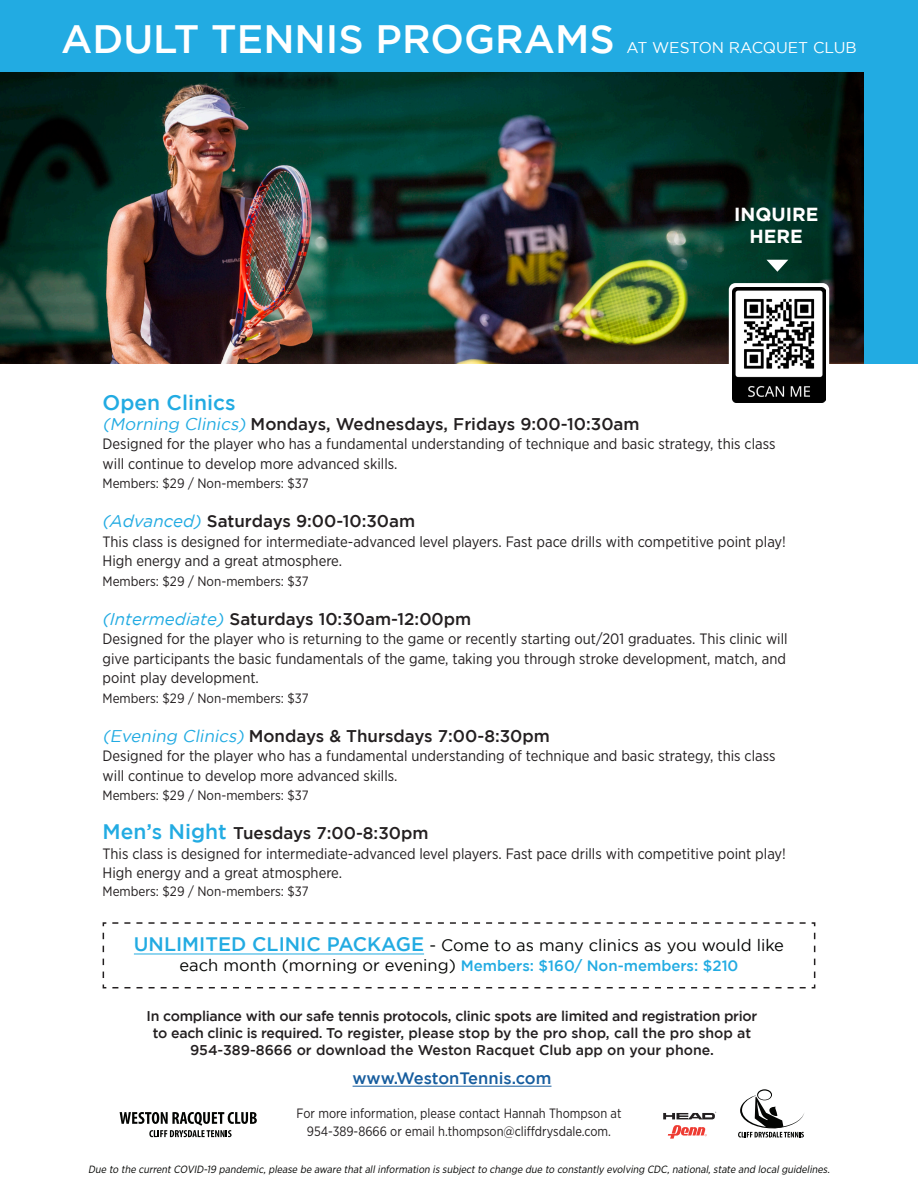
<style>
.page{position:relative;width:918px;height:1188px;background:#fff}
.page>*{position:absolute;margin:0;border:0;box-sizing:border-box;transform-origin:0 0}
.t1{font:500 39.6px "Gotham";color:#fff}
.t2{font:500 21px "Gotham";color:#22abe2}
.t3{font:700 18.9px "Gotham";color:#fff}
.t4{font:500 16.95px "Gotham";color:#231f20}
.t5{font:16.5px "Gotham";color:#040503}
.t6{font:500 16.5px "Gotham";color:#175d9e}
.t7{font:15.6px "Gotham";color:#fff}
.t8{font:15px/19.5px "Gotham Narrow";color:#231f20}
.t9{font:500 15px "Gotham";color:#22abe2}
.t10{font:500 14.1px/17px "Gotham";letter-spacing:-.02em;color:#231f20;text-align:center}
.t11{font:13.5px "Gotham Narrow";color:#231f20}
.t12{font:13.5px "Gotham Narrow";color:#231f20;scale:.95 1}
.t13{font:italic 10.5px "Gotham Narrow";color:#040503}
.s1{font-weight:400;font-style:italic;color:#22abe2}
.s2{font-size:21px;color:#22abe2}
.s3{font-weight:500;font-size:19.5px;color:#22abe2}
.s4{font-weight:400;font-size:16.5px;color:#040503}
</style>
<div class="page">
<div style="left:864px;top:25px;width:54px;height:339px;background:#22abe2"></div>
<img style="left:1px;top:72px;width:863px;height:292px">
<div style="left:0;top:0;width:918px;height:72px;background:#22abe2"></div>
<svg style="left:729px;top:283px;width:100px;height:124px"></svg>
<img style="left:733px;top:287px;width:92px;height:115px">
<svg style="left:766px;top:260px;width:22px;height:12px"></svg>
<svg style="left:102px;top:922px;width:714px;height:67px"></svg>
<svg style="left:668px;top:1125px;width:39px;height:14px"></svg>
<svg style="left:663px;top:1112px;width:53px;height:7px"></svg>
<svg style="left:738px;top:1089px;width:66px;height:48px"></svg>
<svg style="left:120px;top:1112px;width:137px;height:25px"></svg>
<hr style="left:353px;top:1086px;width:198px;height:1px;background:#175d9e">
<hr style="left:134px;top:954px;width:290px;height:1px;background:#22abe2">
<p class="t1" style="left:61px;top:17px;width:555px">ADULT TENNIS PROGRAMS</p>
<p class="t7" style="left:627px;top:39px;width:232px">AT WESTON RACQUET CLUB</p>
<p class="t3" style="left:734px;top:204px;width:86px">INQUIRE</p>
<p class="t3" style="left:750px;top:225px;width:55px">HERE</p>
<p class="t2" style="left:103px;top:391px;width:134px">Open Clinics</p>
<p class="t4" style="left:103px;top:414px;width:539px"><span class="s1">(Morning Clinics)</span> Mondays, Wednesdays, Fridays 9:00-10:30am</p>
<p class="t8" style="left:103px;top:434px;width:674px">Designed for the player who has a fundamental understanding of technique and basic strategy, this class will continue to develop more advanced skills.</p>
<p class="t11" style="left:103px;top:475px;width:207px">Members: $29 / Non-members: $37</p>
<p class="t4" style="left:103px;top:512px;width:314px"><span class="s1">(Advanced)</span> Saturdays 9:00-10:30am</p>
<p class="t8" style="left:103px;top:532px;width:685px">This class is designed for intermediate-advanced level players. Fast pace drills with competitive point play!</p>
<p class="t8" style="left:103px;top:551px;width:241px">High energy and a great atmosphere.</p>
<p class="t11" style="left:103px;top:573px;width:207px">Members: $29 / Non-members: $37</p>
<p class="t4" style="left:103px;top:609px;width:370px"><span class="s1">(Intermediate)</span> Saturdays 10:30am-12:00pm</p>
<p class="t8" style="left:103px;top:629px;width:687px;text-align:justify">Designed for the player who is returning to the game or recently starting out/201 graduates. This clinic will give participants the basic fundamentals of the game, taking you through stroke development, match, and point play development.</p>
<p class="t11" style="left:103px;top:690px;width:207px">Members: $29 / Non-members: $37</p>
<p class="t4" style="left:103px;top:726px;width:449px"><span class="s1">(Evening Clinics)</span> Mondays &amp; Thursdays 7:00-8:30pm</p>
<p class="t8" style="left:103px;top:746px;width:674px">Designed for the player who has a fundamental understanding of technique and basic strategy, this class will continue to develop more advanced skills.</p>
<p class="t11" style="left:103px;top:787px;width:207px">Members: $29 / Non-members: $37</p>
<p class="t4" style="left:103px;top:824px;width:327px"><span class="s2">Men’s Night</span> Tuesdays 7:00-8:30pm</p>
<p class="t8" style="left:103px;top:844px;width:685px">This class is designed for intermediate-advanced level players. Fast pace drills with competitive point play!</p>
<p class="t8" style="left:103px;top:863px;width:241px">High energy and a great atmosphere.</p>
<p class="t11" style="left:103px;top:883px;width:207px">Members: $29 / Non-members: $37</p>
<p class="t5" style="left:134px;top:936px;width:652px"><span class="s3">UNLIMITED CLINIC PACKAGE</span> - Come to as many clinics as you would like</p>
<p class="t9" style="left:180px;top:957px;width:560px"><span class="s4">each month (morning or evening)</span> Members: $160/ Non-members: $210</p>
<p class="t10" style="left:147px;top:1007px;width:612px">In compliance with our safe tennis protocols, clinic spots are limited and registration prior to each clinic is required. To register, please stop by the pro shop, call the pro shop at<br>954-389-8666 or download the Weston Racquet Club app on your phone.</p>
<p class="t6" style="left:353px;top:1069px;width:200px">www.WestonTennis.com</p>
<p class="t12" style="left:297px;top:1105px;width:344px">For more information, please contact Hannah Thompson at</p>
<p class="t12" style="left:307px;top:1123px;width:322px">954-389-8666 or email h.thompson@cliffdrysdale.com.</p>
<p class="t13" style="left:88px;top:1162px;width:745px">Due to the currentCOVID-19 pandemic,please be aware thatallinformation is subjectto change due to constantly evolving CDC,national,state and localguidelines.</p>
</div>
